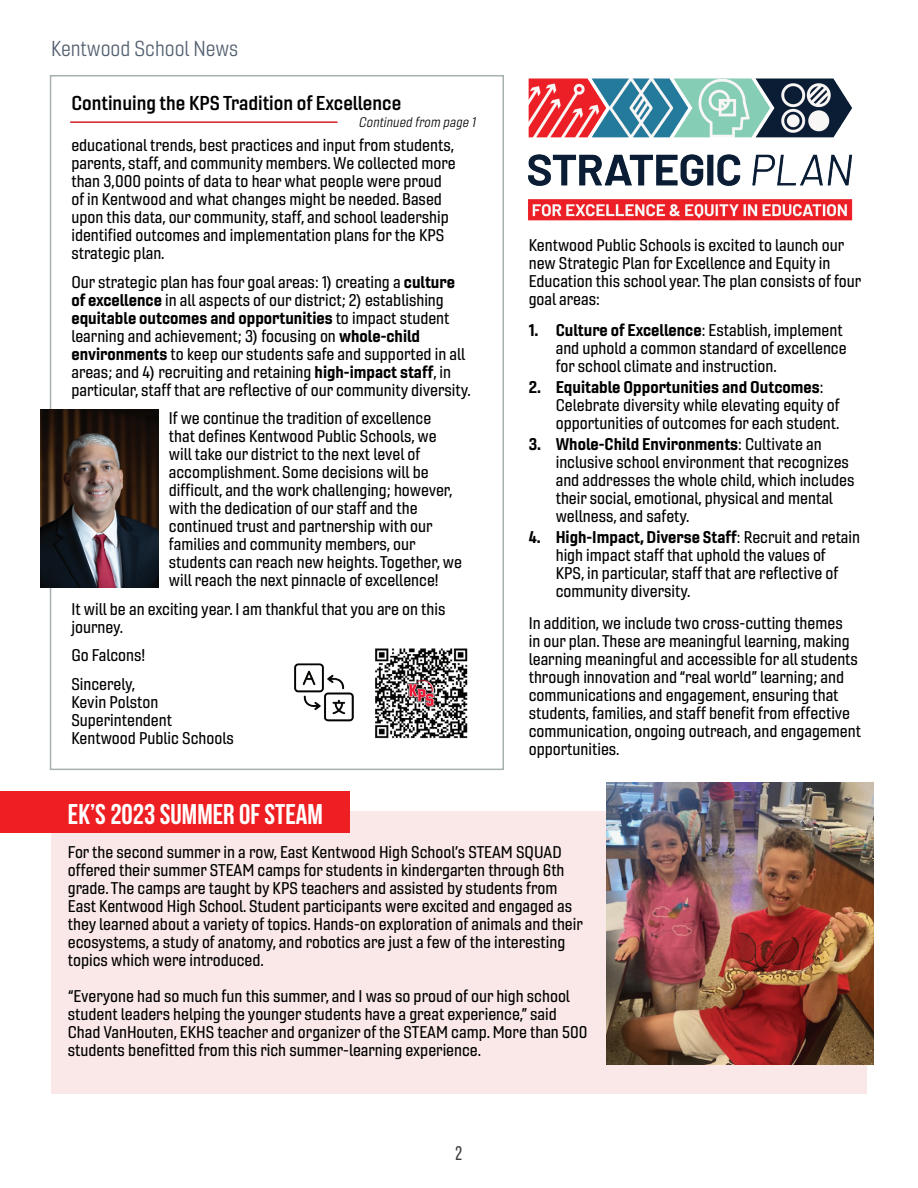
<style>
.page{position:relative;width:918px;height:1188px;background:#fff}
.page>*{position:absolute;margin:0;border:0;box-sizing:border-box;transform-origin:0 0}
.t1{font:28.5px "Bebas Neue";color:#fff}
.t2{font:21px "Gineso Nor Boo";color:#536070}
.t3{font:19.5px "Gineso Nor Dem";color:#000}
.t4{font:200 18px "Balboa";color:#3e3e3f}
.t5{font:16.5px/18px "Gineso Nor Med";color:#000}
.t6{font:16.5px "Gineso Nor Bol";color:#000}
.t7{font:italic 13.5px "Gineso Nor Boo";color:#040503}
.s1{font-family:"Gineso Nor Bol"}
.s2{font-family:"Gineso Nor Med"}
</style>
<div class="page">
<div style="left:51px;top:812px;width:816px;height:282px;background:#fae8e8"></div>
<div style="left:0;top:791px;width:350px;height:42px;background:#ee1f23"></div>
<img style="left:606px;top:782px;width:267px;height:283px">
<div style="left:50px;top:75px;width:454px;height:695px;border:2px solid #a6b1b2"></div>
<hr style="left:70px;top:121px;width:267px;height:2px;background:#d02027">
<img style="left:40px;top:410px;width:118px;height:178px">
<img style="left:294px;top:648px;width:174px;height:91px">
<img style="left:528px;top:78px;width:325px;height:143px">
<p class="t2" style="left:51px;top:36px;width:189px">Kentwood School News</p>
<p class="t3" style="left:71px;top:91px;width:331px">Continuing the KPS Tradition of Excellence</p>
<p class="t7" style="left:359px;top:114px;width:121px">Continued from page 1</p>
<p class="t5" style="left:71px;top:136px;width:386px">educational trends, best practices and input from students, parents, staff, and community members. We collected more than 3,000 points of data to hear what people were proud of in Kentwood and what changes might be needed. Based upon this data, our community, staff, and school leadership identified outcomes and implementation plans for the KPS strategic plan.</p>
<p class="t5" style="left:71px;top:273px;width:385px">Our strategic plan has four goal areas: 1) creating a <span class="s1">culture of excellence</span> in all aspects of our district; 2) establishing</p>
<p class="t6" style="left:71px;top:307px;width:380px">equitable outcomes and opportunities <span class="s2">to impact student</span></p>
<p class="t5" style="left:71px;top:327px;width:401px">learning and achievement; 3) focusing on <span class="s1">whole-child environments</span> to keep our students safe and supported in all areas; and 4) recruiting and retaining <span class="s1">high-impact staff</span>, in particular, staff that are reflective of our community diversity.</p>
<p class="t5" style="left:169px;top:409px;width:295px">If we continue the tradition of excellence<br>that defines Kentwood Public Schools, we will take our district to the next level of accomplishment. Some decisions will be difficult, and the work challenging; however, with the dedication of our staff and the continued trust and partnership with our families and community members, our students can reach new heights. Together, we will reach the next pinnacle of excellence!</p>
<p class="t5" style="left:71px;top:600px;width:376px">It will be an exciting year. I am thankful that you are on this journey.</p>
<p class="t5" style="left:71px;top:641px;width:75px;line-height:28.5px">Go Falcons!<br>Sincerely,</p>
<p class="t5" style="left:71px;top:693px;width:164px">Kevin Polston<br>Superintendent<br>Kentwood Public Schools</p>
<p class="t5" style="left:529px;top:236px;width:334px">Kentwood Public Schools is excited to launch our new Strategic Plan for Excellence and Equity in Education this school year. The plan consists of four goal areas:</p>
<p class="t6" style="left:529px;top:320px;width:315px">1. Culture of Excellence<span class="s2">: Establish, implement</span></p>
<p class="t5" style="left:556px;top:339px;width:292px">and uphold a common standard of excellence for school climate and instruction.</p>
<p class="t6" style="left:529px;top:377px;width:296px">2. Equitable Opportunities and Outcomes<span class="s2">:</span></p>
<p class="t5" style="left:556px;top:396px;width:286px">Celebrate diversity while elevating equity of opportunities of outcomes for each student.</p>
<p class="t6" style="left:529px;top:434px;width:295px">3. Whole-Child Environments<span class="s2">: Cultivate an</span></p>
<p class="t5" style="left:556px;top:453px;width:300px">inclusive school environment that recognizes and addresses the whole child, which includes their social, emotional, physical and mental wellness, and safety.</p>
<p class="t6" style="left:529px;top:527px;width:333px">4. High-Impact, Diverse Staff<span class="s2">: Recruit and retain</span></p>
<p class="t5" style="left:556px;top:546px;width:284px">high impact staff that uphold the values of<br>KPS, in particular, staff that are reflective of community diversity.</p>
<p class="t5" style="left:529px;top:614px;width:334px">In addition, we include two cross-cutting themes<br>in our plan. These are meaningful learning, making learning meaningful and accessible for all students through innovation and “real world” learning; and communications and engagement, ensuring that students, families, and staff benefit from effective communication, ongoing outreach, and engagement opportunities.</p>
<h1 class="t1" style="left:68px;top:798px;width:257px">EK’S 2023 SUMMER OF STEAM</h1>
<p class="t5" style="left:68px;top:843px;width:517px">For the second summer in a row, East Kentwood High School’s STEAM SQUAD offered their summer STEAM camps for students in kindergarten through 6th grade. The camps are taught by KPS teachers and assisted by students from East Kentwood High School. Student participants were excited and engaged as they learned about a variety of topics. Hands-on exploration of animals and their ecosystems, a study of anatomy, and robotics are just a few of the interesting topics which were introduced.</p>
<p class="t5" style="left:68px;top:987px;width:521px">“Everyone had so much fun this summer, and I was so proud of our high school student leaders helping the younger students have a great experience,” said Chad VanHouten, EKHS teacher and organizer of the STEAM camp. More than 500 students benefitted from this rich summer-learning experience.</p>
<p class="t4" style="left:455px;top:1144px;width:10px">2</p>
</div>
